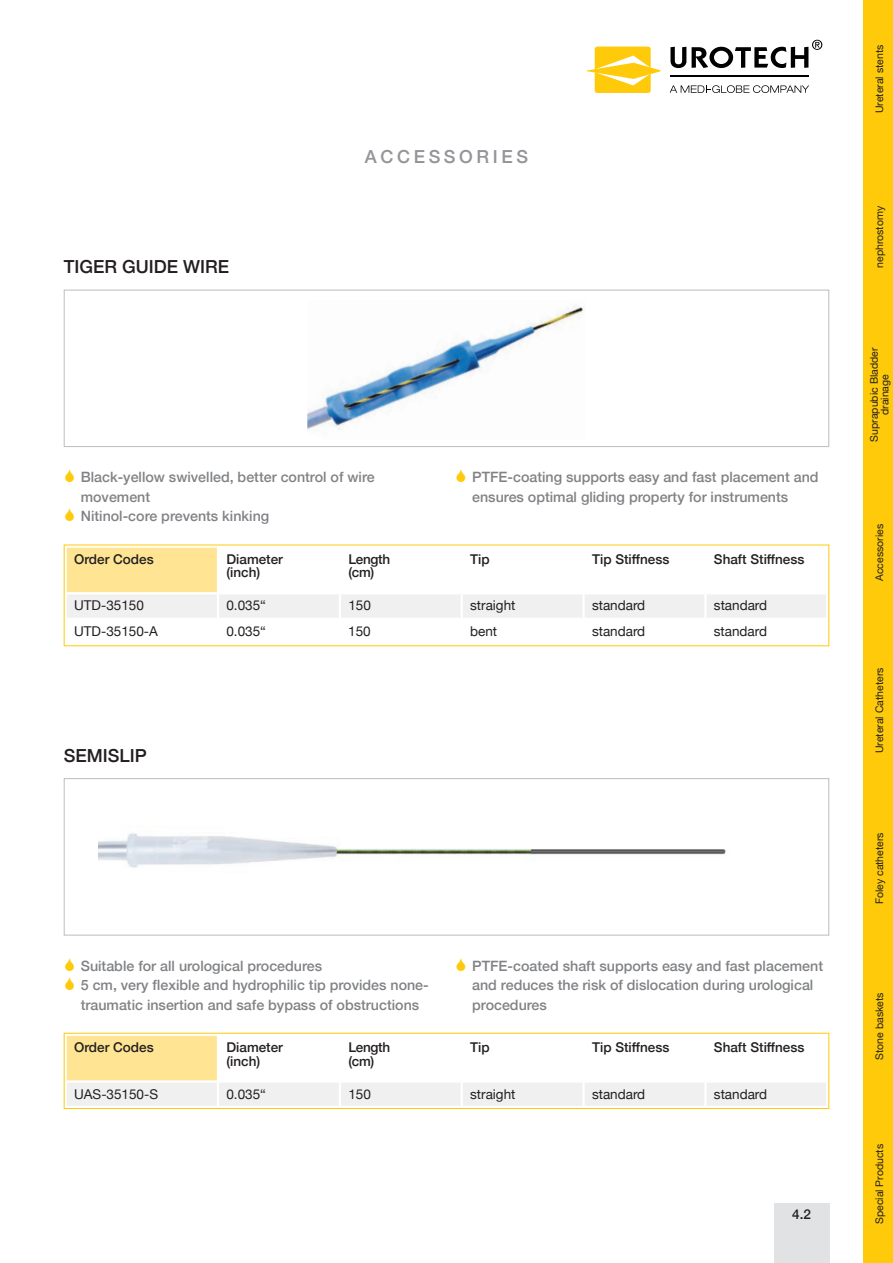
<style>
.page{position:relative;width:893px;height:1263px;background:#fff}
.page>*{position:absolute;margin:0;border:0;box-sizing:border-box;transform-origin:0 0}
.t1{font:500 18px "Helvetica Neue";color:#231f20}
.t2{font:500 18px "Helvetica Neue";letter-spacing:.2em;color:#939598}
.t3{font:500 14.25px/19.5px "Helvetica Neue";color:#808285}
.t4{font:13.5px "Helvetica Neue";color:#231f20}
.t5{font:500 13.5px/13.5px "Helvetica Neue";color:#231f20}
.t6{font:500 13.5px/13.5px "Helvetica Neue";letter-spacing:-.02em;color:#231f20}
.t7{font:10.5px/10.5px "Helvetica Neue";color:#231f20;text-align:center}
</style>
<div class="page">
<svg style="left:670px;top:47px;width:16px;height:21px"></svg>
<svg style="left:692px;top:40px;width:130px;height:28px"></svg>
<svg style="left:670px;top:85px;width:139px;height:8px"></svg>
<hr style="left:671px;top:75px;width:138px;height:1px;background:#000100">
<svg style="left:595px;top:47px;width:56px;height:46px;background:#fed230"></svg>
<hr style="left:587px;top:70px;width:74px;height:2px;background:#feca0a">
<div style="left:863px;top:0;width:30px;height:1263px;background:#feca0a"></div>
<div style="left:774px;top:1203px;width:55px;height:60px;background:#e1e2e4"></div>
<div style="left:64px;top:290px;width:765px;height:157px;border:1px solid #bcbdc0"></div>
<div style="left:64px;top:778px;width:765px;height:157px;border:1px solid #bcbdc0"></div>
<svg style="left:67px;top:548px;width:759px;height:70px"></svg>
<hr style="left:217px;top:545px;width:2px;height:48px;background:#fff">
<hr style="left:339px;top:545px;width:2px;height:48px;background:#fff">
<hr style="left:461px;top:545px;width:2px;height:48px;background:#fff">
<hr style="left:582px;top:545px;width:3px;height:48px;background:#fff">
<hr style="left:704px;top:545px;width:3px;height:48px;background:#fff">
<hr style="left:67px;top:592px;width:150px;height:2px;background:#fff">
<hr style="left:219px;top:592px;width:120px;height:2px;background:#fff">
<hr style="left:217px;top:593px;width:2px;height:26px;background:#fff">
<hr style="left:341px;top:592px;width:120px;height:2px;background:#fff">
<hr style="left:339px;top:593px;width:2px;height:26px;background:#fff">
<hr style="left:463px;top:592px;width:119px;height:2px;background:#fff">
<hr style="left:461px;top:593px;width:2px;height:26px;background:#fff">
<hr style="left:585px;top:592px;width:119px;height:2px;background:#fff">
<hr style="left:582px;top:593px;width:3px;height:26px;background:#fff">
<hr style="left:707px;top:592px;width:119px;height:2px;background:#fff">
<hr style="left:704px;top:593px;width:3px;height:26px;background:#fff">
<img style="left:307px;top:304px;width:276px;height:127px">
<svg style="left:67px;top:1036px;width:759px;height:70px"></svg>
<hr style="left:217px;top:1033px;width:2px;height:48px;background:#fff">
<hr style="left:339px;top:1033px;width:2px;height:48px;background:#fff">
<hr style="left:461px;top:1033px;width:2px;height:48px;background:#fff">
<hr style="left:582px;top:1033px;width:3px;height:48px;background:#fff">
<hr style="left:704px;top:1033px;width:3px;height:48px;background:#fff">
<hr style="left:67px;top:1080px;width:150px;height:2px;background:#fff">
<hr style="left:219px;top:1080px;width:120px;height:2px;background:#fff">
<hr style="left:217px;top:1081px;width:2px;height:27px;background:#fff">
<hr style="left:341px;top:1080px;width:120px;height:2px;background:#fff">
<hr style="left:339px;top:1081px;width:2px;height:27px;background:#fff">
<hr style="left:463px;top:1080px;width:119px;height:2px;background:#fff">
<hr style="left:461px;top:1081px;width:2px;height:27px;background:#fff">
<hr style="left:585px;top:1080px;width:119px;height:2px;background:#fff">
<hr style="left:582px;top:1081px;width:3px;height:27px;background:#fff">
<hr style="left:707px;top:1080px;width:119px;height:2px;background:#fff">
<hr style="left:704px;top:1081px;width:3px;height:27px;background:#fff">
<div style="left:64px;top:1033px;width:765px;height:76px;border:1px solid #feca0a"></div>
<img style="left:99px;top:833px;width:627px;height:35px">
<p class="t1" style="left:64px;top:252px;width:167px">TIGER GUIDE WIRE</p>
<p class="t2" style="left:365px;top:142px;width:165px">ACCESSORIES</p>
<p class="t3" style="left:81px;top:466px;width:295px">Black-yellow swivelled, better control of wire movement<br>Nitinol-core prevents kinking</p>
<p class="t3" style="left:472px;top:466px;width:348px">PTFE-coating supports easy and fast placement and ensures optimal gliding property for instruments</p>
<p class="t5" style="left:74px;top:551px;width:81px">Order Codes</p>
<p class="t5" style="left:226px;top:551px;width:58px">Diameter (inch)</p>
<p class="t6" style="left:348px;top:551px;width:43px">Length (cm)</p>
<p class="t5" style="left:470px;top:551px;width:21px">Tip</p>
<p class="t5" style="left:592px;top:551px;width:79px">Tip Stiffness</p>
<p class="t5" style="left:714px;top:551px;width:92px">Shaft Stiffness</p>
<p class="t4" style="left:74px;top:596px;width:71px">UTD-35150</p>
<p class="t4" style="left:226px;top:596px;width:41px">0.035“</p>
<p class="t4" style="left:348px;top:596px;width:24px">150</p>
<p class="t4" style="left:470px;top:596px;width:47px">straight</p>
<p class="t4" style="left:592px;top:596px;width:55px">standard</p>
<p class="t4" style="left:714px;top:596px;width:55px">standard</p>
<p class="t4" style="left:74px;top:621px;width:85px">UTD-35150-A</p>
<p class="t4" style="left:226px;top:621px;width:41px">0.035“</p>
<p class="t4" style="left:348px;top:621px;width:24px">150</p>
<p class="t4" style="left:470px;top:621px;width:29px">bent</p>
<p class="t4" style="left:592px;top:621px;width:55px">standard</p>
<p class="t4" style="left:714px;top:621px;width:55px">standard</p>
<p class="t1" style="left:64px;top:741px;width:85px">SEMISLIP</p>
<p class="t3" style="left:81px;top:955px;width:349px">Suitable for all urological procedures<br>5 cm, very flexible and hydrophilic tip provides none&shy;traumatic insertion and safe bypass of obstructions</p>
<p class="t3" style="left:472px;top:955px;width:352px">PTFE-coated shaft supports easy and fast placement and reduces the risk of dislocation during urological procedures</p>
<p class="t5" style="left:74px;top:1039px;width:81px">Order Codes</p>
<p class="t5" style="left:226px;top:1039px;width:58px">Diameter (inch)</p>
<p class="t6" style="left:348px;top:1039px;width:43px">Length (cm)</p>
<p class="t5" style="left:470px;top:1039px;width:21px">Tip</p>
<p class="t5" style="left:592px;top:1039px;width:79px">Tip Stiffness</p>
<p class="t5" style="left:714px;top:1039px;width:92px">Shaft Stiffness</p>
<p class="t4" style="left:74px;top:1084px;width:86px">UAS-35150-S</p>
<p class="t4" style="left:226px;top:1084px;width:41px">0.035“</p>
<p class="t4" style="left:348px;top:1084px;width:24px">150</p>
<p class="t4" style="left:470px;top:1084px;width:47px">straight</p>
<p class="t4" style="left:592px;top:1084px;width:55px">standard</p>
<p class="t4" style="left:714px;top:1084px;width:55px">standard</p>
<p class="t5" style="left:792px;top:1206px;width:20px">4.2</p>
<p class="t7" style="left:875px;top:113px;width:70px;rotate:-90deg">Ureteral stents</p>
<p class="t7" style="left:875px;top:268px;width:63px;rotate:-90deg">nephrostomy</p>
<p class="t7" style="left:869px;top:442px;width:95px;rotate:-90deg">Suprapubic Bladder drainage</p>
<p class="t7" style="left:875px;top:581px;width:58px;rotate:-90deg">Accessories</p>
<p class="t7" style="left:875px;top:753px;width:87px;rotate:-90deg">Ureteral Catheters</p>
<p class="t7" style="left:875px;top:904px;width:73px;rotate:-90deg">Foley catheters</p>
<p class="t7" style="left:875px;top:1060px;width:69px;rotate:-90deg">Stone baskets</p>
<p class="t7" style="left:875px;top:1224px;width:81px;rotate:-90deg">Special Products</p>
</div>
